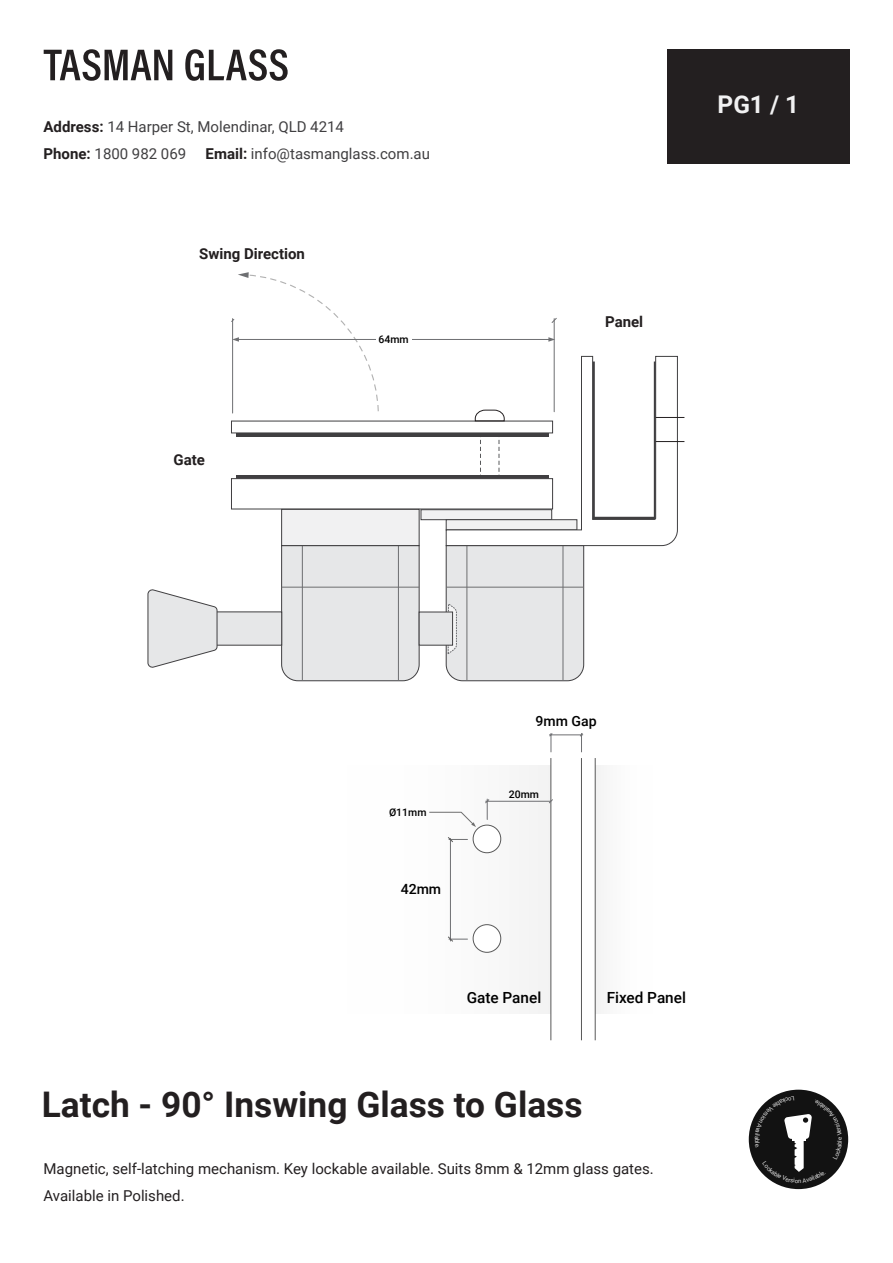
<style>
.page{position:relative;width:893px;height:1263px;background:#fff}
.page>*{position:absolute;margin:0;border:0;box-sizing:border-box;transform-origin:0 0}
.t1{font:700 35.25px "Roboto";color:#231f20}
.t2{font:700 24.45px "Roboto";color:#f1f1f2}
.t3{font:500 15.3px "Roboto";color:#000}
.t4{font:15px/27px "Roboto";color:#231f20}
.t5{font:15px/27px "Roboto";color:#403f41}
.t6{font:700 15px "Roboto";color:#231f20}
.t7{font:500 14.1px "Roboto";color:#000}
.t8{font:500 10.5px "Roboto";color:#000}
.s1{font-weight:700;color:#231f20}
</style>
<div class="page">
<div style="left:667px;top:49px;width:182px;height:114px;background:#231f20"></div>
<hr style="left:236px;top:475px;width:312px;height:3px;background:#403f41">
<hr style="left:236px;top:433px;width:312px;height:3px;background:#403f41">
<div style="left:231px;top:478px;width:322px;height:31px;background:#fff;border:1px solid #403f41"></div>
<div style="left:281px;top:545px;width:139px;height:136px;background:#e6e7e8"></div>
<hr style="left:302px;top:545px;width:1px;height:136px;background:#6d6e70">
<hr style="left:398px;top:545px;width:1px;height:136px;background:#6d6e70">
<div style="left:421px;top:509px;width:131px;height:11px;background:#f1f1f2;border:1px solid #403f41"></div>
<div style="left:281px;top:509px;width:138px;height:37px;background:#f1f1f2;border:1px solid #403f41"></div>
<hr style="left:282px;top:587px;width:137px;height:1px;background:#6d6e70">
<div style="left:212px;top:611px;width:70px;height:34px;background:#e6e7e8"></div>
<svg style="left:147px;top:589px;width:71px;height:79px"></svg>
<svg style="left:44px;top:49px;width:244px;height:32px"></svg>
<svg style="left:445px;top:356px;width:239px;height:325px"></svg>
<div style="left:419px;top:611px;width:34px;height:34px;background:#e6e7e8;border:1px solid #403f41"></div>
<hr style="left:549px;top:734px;width:34px;height:1px;background:#6e6f72">
<svg style="left:549px;top:733px;width:4px;height:19px"></svg>
<svg style="left:579px;top:733px;width:4px;height:19px"></svg>
<img style="left:449px;top:765px;width:102px;height:248px">
<div style="left:473px;top:825px;width:28px;height:28px;background:#fff;border:1px solid #595959;border-radius:50%"></div>
<div style="left:473px;top:924px;width:28px;height:28px;background:#fff;border:1px solid #595959;border-radius:50%"></div>
<hr style="left:551px;top:758px;width:1px;height:281px;background:#595959">
<hr style="left:581px;top:758px;width:1px;height:281px;background:#595959">
<hr style="left:595px;top:758px;width:1px;height:281px;background:#595959">
<hr style="left:450px;top:838px;width:1px;height:103px;background:#6e6f72">
<svg style="left:448px;top:837px;width:19px;height:5px"></svg>
<svg style="left:448px;top:936px;width:19px;height:5px"></svg>
<hr style="left:485px;top:801px;width:66px;height:1px;background:#6e6f72">
<svg style="left:485px;top:798px;width:5px;height:21px"></svg>
<svg style="left:548px;top:798px;width:5px;height:6px"></svg>
<svg style="left:429px;top:811px;width:47px;height:16px"></svg>
<hr style="left:232px;top:318px;width:1px;height:95px;background:#6e6f72">
<hr style="left:554px;top:318px;width:1px;height:94px;background:#6e6f72">
<svg style="left:551px;top:318px;width:6px;height:5px"></svg>
<svg style="left:231px;top:272px;width:148px;height:140px"></svg>
<svg style="left:548px;top:337px;width:7px;height:5px"></svg>
<hr style="left:238px;top:339px;width:312px;height:1px;background:#6e6f72">
<div style="left:376px;top:331px;width:36px;height:17px;background:#fff"></div>
<div style="left:749px;top:1089px;width:99px;height:100px;background:#121212;border-radius:50%"></div>
<svg style="left:755px;top:1096px;width:87px;height:86px"></svg>
<p class="t5" style="left:44px;top:114px;width:302px"><span class="s1">Address:</span> 14 Harper St, Molendinar, QLD 4214<br><span class="s1">Phone:</span> 1800 982 069</p>
<p class="t5" style="left:206px;top:141px;width:226px"><span class="s1">Email:</span> info@tasmanglass.com.au</p>
<p class="t6" style="left:199px;top:248px;width:107px">Swing Direction</p>
<p class="t6" style="left:173px;top:453px;width:33px">Gate</p>
<p class="t8" style="left:379px;top:335px;width:32px">64mm</p>
<h2 class="t2" style="left:717px;top:95px;width:83px">PG1 / 1</h2>
<p class="t6" style="left:605px;top:315px;width:40px">Panel</p>
<p class="t7" style="left:535px;top:715px;width:63px">9mm Gap</p>
<p class="t8" style="left:389px;top:807px;width:39px">Ø11mm</p>
<p class="t7" style="left:401px;top:883px;width:42px">42mm</p>
<p class="t8" style="left:509px;top:790px;width:32px">20mm</p>
<p class="t3" style="left:467px;top:991px;width:76px">Gate Panel</p>
<p class="t3" style="left:607px;top:991px;width:81px">Fixed Panel</p>
<h1 class="t1" style="left:42px;top:1090px;width:542px">Latch - 90° Inswing Glass to Glass</h1>
<p class="t4" style="left:44px;top:1156px;width:612px">Magnetic, self-latching mechanism. Key lockable available. Suits 8mm &amp; 12mm glass gates.<br>Available in Polished.</p>
</div>
